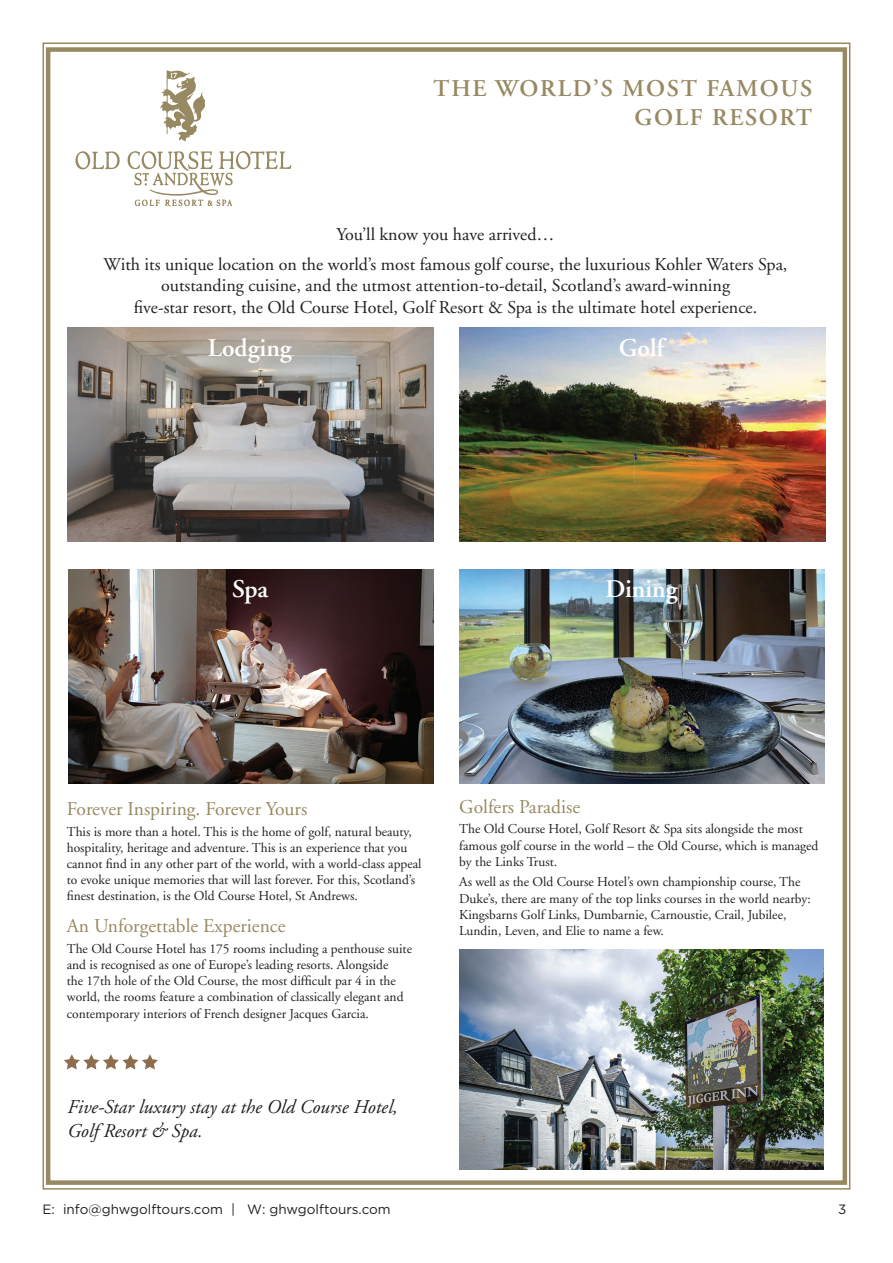
<style>
.page{position:relative;width:893px;height:1263px;background:#fff}
.page>*{position:absolute;margin:0;border:0;box-sizing:border-box;transform-origin:0 0}
.t1{font:600 25.5px "Adobe Garamond";color:#fff}
.t2{font:600 24px/28.8px "Adobe Garamond";letter-spacing:.07em;color:#978961;text-align:right}
.t3{font:19.5px "Adobe Garamond";color:#978961}
.t4{font:italic 19.5px/23.4px "Adobe Garamond";color:#231f20}
.t5{font:18px/21.6px "Adobe Garamond";color:#231f20;text-align:center}
.t6{font:13.5px/16.2px "Adobe Garamond";color:#231f20}
.t7{font:13.5px "Gotham";color:#231f20}
</style>
<div class="page">
<div style="left:46px;top:47px;width:801px;height:1138px;background:#fff;border:4px solid #978961"></div>
<svg style="left:75px;top:151px;width:45px;height:19px"></svg>
<svg style="left:127px;top:151px;width:165px;height:56px"></svg>
<svg style="left:160px;top:70px;width:45px;height:71px"></svg>
<img style="left:68px;top:327px;width:366px;height:214px">
<img style="left:459px;top:327px;width:366px;height:214px">
<img style="left:68px;top:569px;width:366px;height:214px">
<img style="left:459px;top:569px;width:366px;height:214px">
<svg style="left:64px;top:1054px;width:94px;height:15px"></svg>
<img style="left:459px;top:949px;width:365px;height:220px">
<p class="t2" style="left:433px;top:75px;width:380px">THE WORLD’S MOST FAMOUS<br>GOLF RESORT</p>
<p class="t5" style="left:336px;top:224px;width:220px">You’ll know you have arrived…</p>
<p class="t5" style="left:104px;top:254px;width:685px">With its unique location on the world’s most famous golf course, the luxurious Kohler Waters Spa, outstanding cuisine, and the utmost attention-to-detail, Scotland’s award-winning</p>
<p class="t5" style="left:134px;top:297px;width:625px">five-star resort, the Old Course Hotel, Golf Resort &amp; Spa is the ultimate hotel experience.</p>
<p class="t1" style="left:208px;top:333px;width:85px">Lodging</p>
<p class="t1" style="left:619px;top:333px;width:47px">Golf</p>
<p class="t1" style="left:232px;top:575px;width:38px">Spa</p>
<p class="t1" style="left:605px;top:575px;width:74px">Dining</p>
<p class="t3" style="left:67px;top:799px;width:242px">Forever Inspiring. Forever Yours</p>
<p class="t6" style="left:67px;top:824px;width:356px">This is more than a hotel. This is the home of golf, natural beauty, hospitality, heritage and adventure. This is an experience that you cannot find in any other part of the world, with a world-class appeal to evoke unique memories that will last forever. For this, Scotland’s finest destination, is the Old Course Hotel, St Andrews.</p>
<p class="t3" style="left:67px;top:916px;width:220px">An Unforgettable Experience</p>
<p class="t6" style="left:67px;top:941px;width:347px">The Old Course Hotel has 175 rooms including a penthouse suite and is recognised as one of Europe’s leading resorts. Alongside<br>the 17th hole of the Old Course, the most difficult par 4 in the world, the rooms feature a combination of classically elegant and contemporary interiors of French designer Jacques Garcia.</p>
<p class="t4" style="left:68px;top:1096px;width:332px">Five-Star luxury stay at the Old Course Hotel,<br>Golf Resort &amp; Spa.</p>
<p class="t3" style="left:459px;top:796px;width:122px">Golfers Paradise</p>
<p class="t6" style="left:459px;top:821px;width:361px">The Old Course Hotel, Golf Resort &amp; Spa sits alongside the most famous golf course in the world – the Old Course, which is managed by the Links Trust.</p>
<p class="t6" style="left:459px;top:874px;width:353px">As well as the Old Course Hotel’s own championship course, The Duke’s, there are many of the top links courses in the world nearby:<br>Kingsbarns Golf Links, Dumbarnie, Carnoustie, Crail, Jubilee, Lundin, Leven, and Elie to name a few.</p>
<p class="t7" style="left:43px;top:1201px;width:350px">E: info@ghwgolftours.com | W: ghwgolftours.com</p>
<p class="t7" style="left:838px;top:1201px;width:10px">3</p>
</div>
